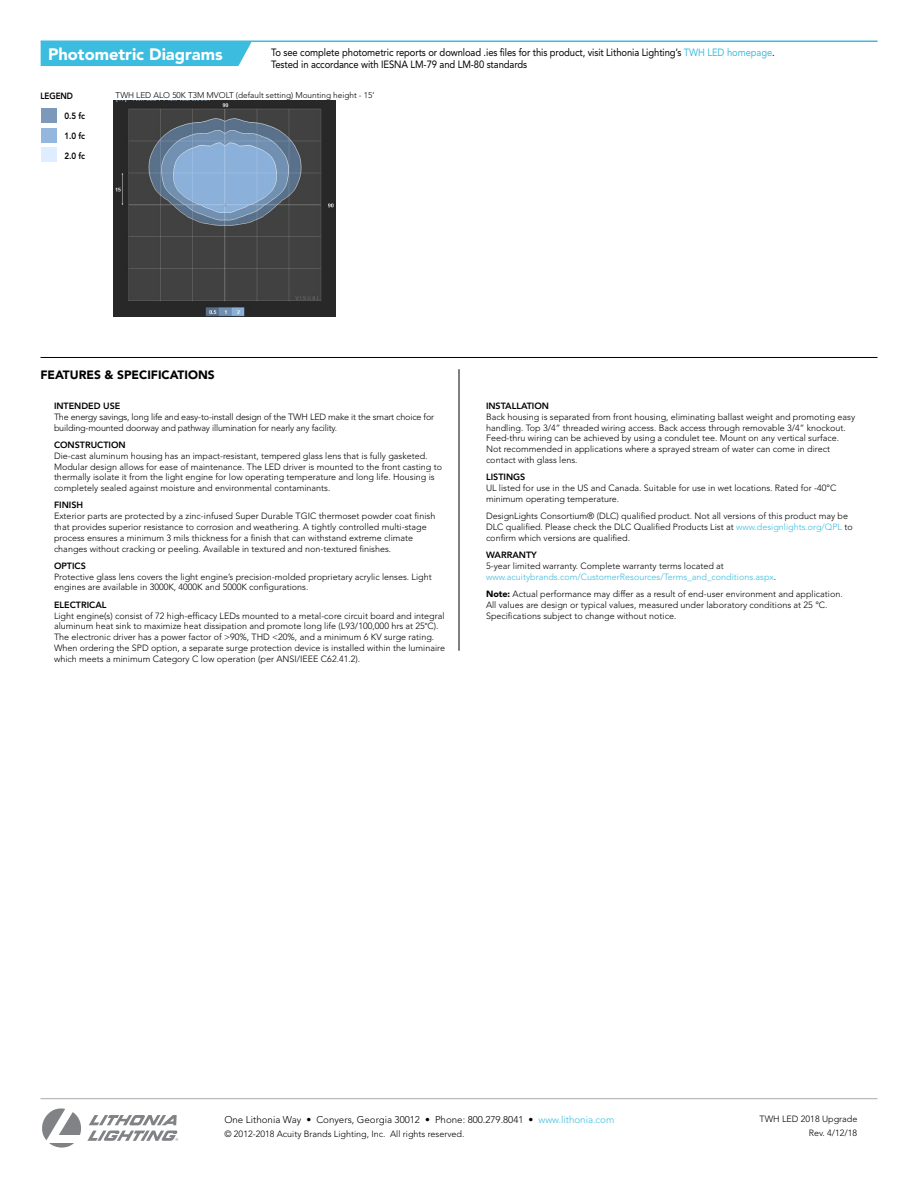
<style>
.page{position:relative;width:918px;height:1188px;background:#fff}
.page>*{position:absolute;margin:0;border:0;box-sizing:border-box;transform-origin:0 0}
.t1{font:900 16.5px "Avenir LT Std";color:#fff}
.t2{font:900 12px "Avenir LT Std";color:#000}
.t3{font:10.5px/12px "Avenir LT Std";letter-spacing:-.01em;color:#000;scale:.9 1}
.t4{font:300 9.75px "Avenir LT Std";color:#000}
.t5{font:300 9px/10.8px "Avenir LT Std";color:#000}
.t6{font:300 9px/10.8px "Avenir LT Std";letter-spacing:-.02em;color:#000}
.t7{font:300 9px/10.8px "Avenir LT Std";color:#3cbcde}
.t8{font:800 9px "Avenir LT Std";color:#000}
.t9{font:800 9px/19.5px "Avenir LT Std";color:#000;scale:.9 1}
.t10{font:300 8.25px "Avenir LT Std";color:#000}
.s1{color:#3cbcde}
.s2{font-family:"Myriad Pro";font-weight:400;font-stretch:condensed}
.s3{color:#000}
.s4{font-weight:900}
</style>
<div class="page">
<svg style="left:42px;top:1108px;width:136px;height:40px"></svg>
<hr style="left:40px;top:1098px;width:837px;height:1px;background:#a7a9ac">
<hr style="left:40px;top:357px;width:837px;height:1px;background:#000">
<hr style="left:459px;top:369px;width:1px;height:282px;background:#000">
<hr style="left:41px;top:40px;width:836px;height:2px;background:#3cbcde">
<div style="left:41px;top:42px;width:211px;height:24px;background:#3cbcde"></div>
<div style="left:41px;top:108px;width:16px;height:15px;background:#7d99b9"></div>
<div style="left:41px;top:147px;width:16px;height:15px;background:#deedff"></div>
<div style="left:41px;top:128px;width:16px;height:15px;background:#95b7dd"></div>
<img style="left:113px;top:101px;width:223px;height:215px">
<h1 class="t1" style="left:48px;top:44px;width:176px">Photometric Diagrams</h1>
<p class="t9" style="left:64px;top:87px;width:25px;text-indent:-24px">LEGEND<br>0.5 fc</p>
<p class="t9" style="left:64px;top:126px;width:25px">1.0 fc</p>
<p class="t9" style="left:64px;top:146px;width:25px">2.0 fc</p>
<p class="t3" style="left:271px;top:47px;width:561px">To see complete photometric reports or download .ies files for this product, visit Lithonia Lighting’s <span class="s1">TWH LED homepage</span>.<br>Tested in accordance with IESNA LM-79 and LM-80 standards</p>
<p class="t10" style="left:116px;top:90px;width:260px">TWH LED ALO 50K T3M MVOLT (default setting) Mounting height - 15’</p>
<h2 class="t2" style="left:40px;top:368px;width:176px">FEATURES &amp; SPECIFICATIONS</h2>
<p class="t8" style="left:54px;top:401px;width:68px">INTENDED USE</p>
<p class="t6" style="left:54px;top:411px;width:382px">The energy savings, long life and easy-to-install design of the TWH LED make it the smart choice for building-mounted doorway and pathway illumination for nearly any facility.</p>
<p class="t8" style="left:54px;top:439px;width:73px">CONSTRUCTION</p>
<p class="t5" style="left:54px;top:450px;width:390px">Die-cast aluminum housing has an impact-resistant, tempered glass lens that is fully gasketed.<br>Modular design allows for ease of maintenance. The LED driver is mounted to the front casting to thermally isolate it from the light engine for low operating temperature and long life. Housing is completely sealed against moisture and environmental contaminants.</p>
<p class="t8" style="left:54px;top:500px;width:31px">FINISH</p>
<p class="t5" style="left:54px;top:511px;width:383px">Exterior parts are protected by a zinc-infused Super Durable TGIC thermoset powder coat finish that provides superior resistance to corrosion and weathering. A tightly controlled multi-stage process ensures a minimum 3 mils thickness for a finish that can withstand extreme climate changes without cracking or peeling. Available in textured and non-textured finishes.</p>
<p class="t8" style="left:54px;top:560px;width:33px">OPTICS</p>
<p class="t5" style="left:54px;top:571px;width:379px">Protective glass lens covers the light engine’s precision-molded proprietary acrylic lenses. Light engines are available in 3000K, 4000K and 5000K configurations.</p>
<p class="t8" style="left:54px;top:599px;width:54px">ELECTRICAL</p>
<p class="t5" style="left:54px;top:610px;width:393px">Light engine(s) consist of 72 high-efficacy LEDs mounted to a metal-core circuit board and integral aluminum heat sink to maximize heat dissipation and promote long life (L93/100,000 hrs at 25<span class="s2">°</span>C).<br>The electronic driver has a power factor of &gt;90%, THD &lt;20%, and a minimum 6 KV surge rating.<br>When ordering the SPD option, a separate surge protection device is installed within the luminaire which meets a minimum Category C low operation (per ANSI/IEEE C62.41.2).</p>
<p class="t8" style="left:486px;top:401px;width:65px">INSTALLATION</p>
<p class="t5" style="left:486px;top:411px;width:371px">Back housing is separated from front housing, eliminating ballast weight and promoting easy handling. Top 3/4” threaded wiring access. Back access through removable 3/4” knockout.<br>Feed-thru wiring can be achieved by using a condulet tee. Mount on any vertical surface.<br>Not recommended in applications where a sprayed stream of water can come in direct contact with glass lens.</p>
<p class="t8" style="left:486px;top:472px;width:41px">LISTINGS</p>
<p class="t5" style="left:486px;top:483px;width:352px">UL listed for use in the US and Canada. Suitable for use in wet locations. Rated for -40°C minimum operating temperature.</p>
<p class="t5" style="left:486px;top:511px;width:368px">DesignLights Consortium® (DLC) qualified product. Not all versions of this product may be<br>DLC qualified. Please check the DLC Qualified Products List at <span class="s1">www.designlights.org/QPL</span> to confirm which versions are qualified.</p>
<p class="t8" style="left:486px;top:550px;width:52px">WARRANTY</p>
<p class="t7" style="left:486px;top:560px;width:292px"><span class="s3">5-year limited warranty. Complete warranty terms located at </span>www.acuitybrands.com/CustomerResources/Terms_and_conditions.aspx<span class="s3">.</span></p>
<p class="t5" style="left:486px;top:588px;width:358px"><span class="s4">Note:</span> Actual performance may differ as a result of end-user environment and application.<br>All values are design or typical values, measured under laboratory conditions at 25 °C.<br>Specifications subject to change without notice.</p>
<p class="t4" style="left:224px;top:1114px;width:391px">One Lithonia Way • Conyers, Georgia 30012 • Phone: 800.279.8041 • <span class="s1">www.lithonia.com</span></p>
<p class="t5" style="left:224px;top:1128px;width:242px">© 2012-2018 Acuity Brands Lighting, Inc. All rights reserved.</p>
<p class="t5" style="left:760px;top:1112px;width:99px;line-height:14.2px;text-align:right">TWH LED 2018 Upgrade<br>Rev. 4/12/18</p>
</div>
